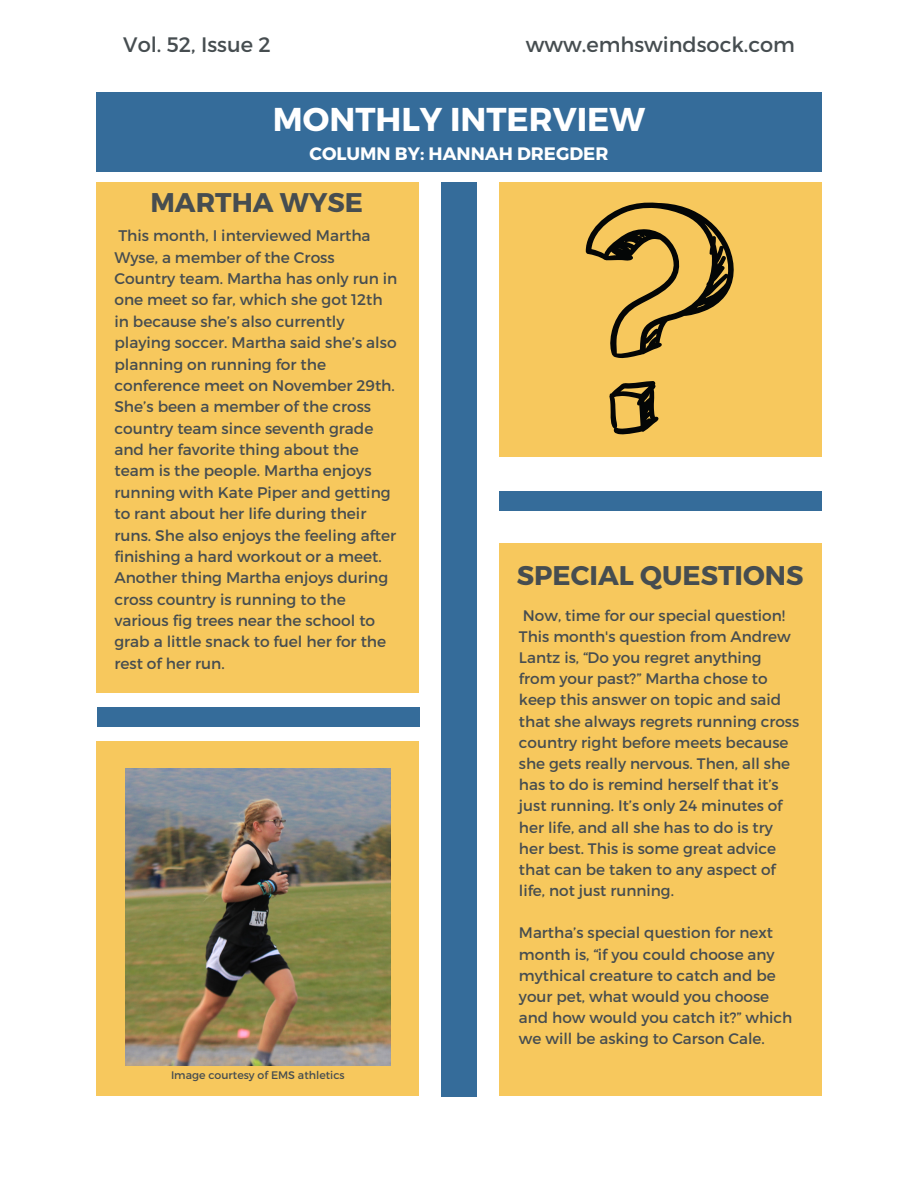
<style>
.page{position:relative;width:918px;height:1188px;background:#fff}
.page>*{position:absolute;margin:0;border:0;box-sizing:border-box;transform-origin:0 0}
.t1{font:700 33px "Montserrat";color:#fff}
.t2{font:700 27px "Montserrat";color:#464d50}
.t3{font:20.85px "Montserrat";color:#464d50}
.t4{font:700 18px "Montserrat";color:#fff}
.t5{font:15.45px/21.3px "Montserrat";color:#464d50}
.t6{font:15.3px/21.1px "Montserrat";color:#464d50}
.t7{font:10.95px "Montserrat";color:#464d50}
</style>
<div class="page">
<div style="left:499px;top:544px;width:323px;height:552px;background:#f7c85d"></div>
<div style="left:96px;top:92px;width:726px;height:80px;background:#356c9a"></div>
<div style="left:96px;top:182px;width:323px;height:511px;background:#f7c85d"></div>
<div style="left:96px;top:742px;width:323px;height:354px;background:#f7c85d"></div>
<div style="left:441px;top:182px;width:36px;height:915px;background:#356c9a"></div>
<div style="left:499px;top:182px;width:323px;height:275px;background:#f7c85d"></div>
<svg style="left:609px;top:381px;width:50px;height:54px"></svg>
<svg style="left:586px;top:202px;width:148px;height:156px"></svg>
<div style="left:499px;top:492px;width:322px;height:19px;background:#356c9a"></div>
<div style="left:97px;top:708px;width:323px;height:19px;background:#356c9a"></div>
<img style="left:125px;top:769px;width:266px;height:297px">
<h3 class="t3" style="left:123px;top:31px;width:149px">Vol. 52, Issue 2</h3>
<h3 class="t3" style="left:526px;top:31px;width:271px">www.emhswindsock.com</h3>
<h1 class="t1" style="left:273px;top:98px;width:374px">MONTHLY INTERVIEW</h1>
<p class="t4" style="left:310px;top:142px;width:300px">COLUMN BY: HANNAH DREGDER</p>
<h2 class="t2" style="left:150px;top:185px;width:214px">MARTHA WYSE</h2>
<p class="t5" style="left:114px;top:224px;width:285px">This month, I interviewed Martha<br>Wyse, a member of the Cross<br>Country team. Martha has only run in one meet so far, which she got 12th in because she’s also currently playing soccer. Martha said she’s also planning on running for the conference meet on November 29th.<br>She’s been a member of the cross country team since seventh grade and her favorite thing about the team is the people. Martha enjoys running with Kate Piper and getting to rant about her life during their runs. She also enjoys the feeling after finishing a hard workout or a meet.<br>Another thing Martha enjoys during cross country is running to the various fig trees near the school to grab a little snack to fuel her for the rest of her run.</p>
<p class="t7" style="left:171px;top:1068px;width:175px">Image courtesy of EMS athletics</p>
<h2 class="t2" style="left:517px;top:558px;width:288px">SPECIAL QUESTIONS</h2>
<p class="t6" style="left:519px;top:604px;width:282px">Now, time for our special question!<br>This month's question from Andrew Lantz is, “Do you regret anything from your past?” Martha chose to keep this answer on topic and said that she always regrets running cross country right before meets because she gets really nervous. Then, all she has to do is remind herself that it’s just running. It’s only 24 minutes of her life, and all she has to do is try her best. This is some great advice that can be taken to any aspect of life, not just running.</p>
<p class="t6" style="left:519px;top:922px;width:275px">Martha’s special question for next month is, “if you could choose any mythical creature to catch and be your pet, what would you choose and how would you catch it?” which we will be asking to Carson Cale.</p>
</div>
